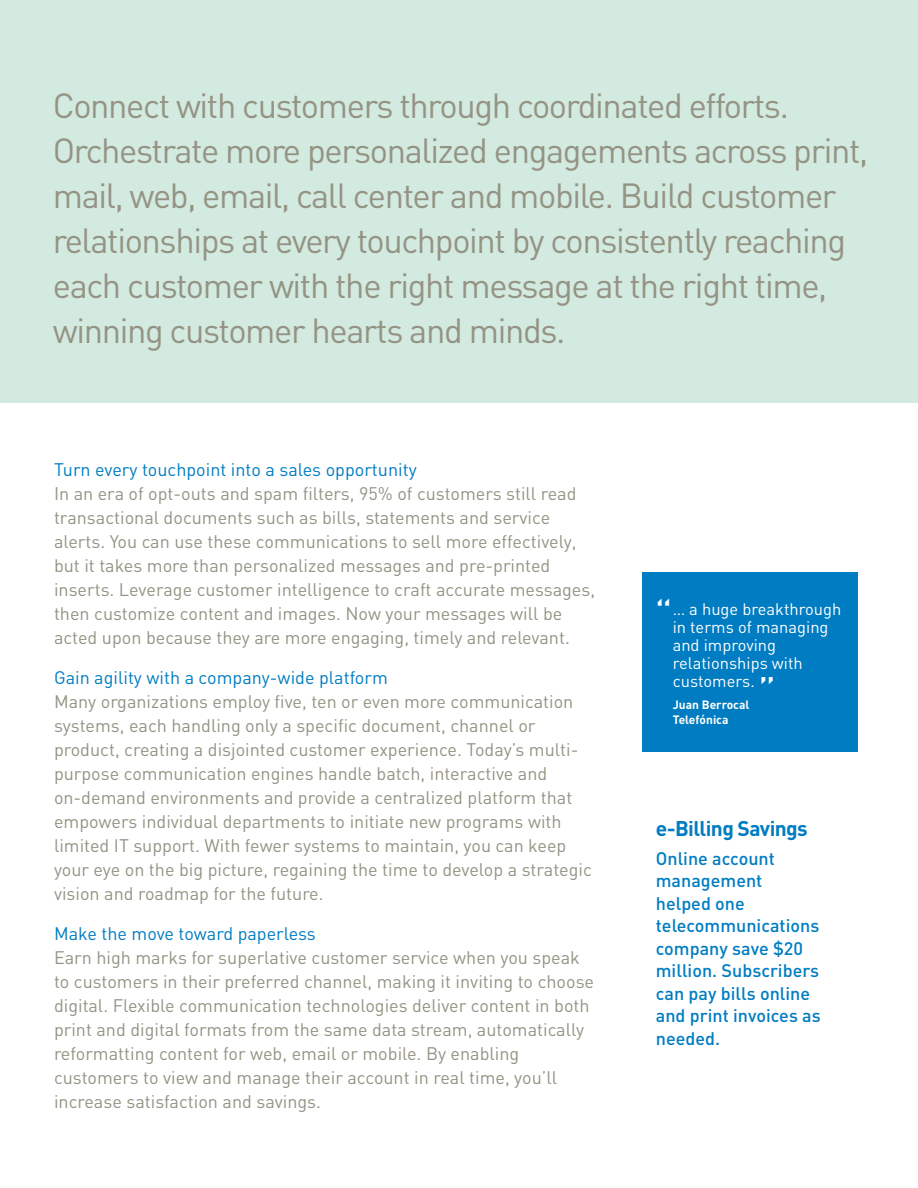
<style>
.page{position:relative;width:918px;height:1188px;background:#fff}
.page>*{position:absolute;margin:0;border:0;box-sizing:border-box;transform-origin:0 0}
.t1{font:43.5px "DIN";color:#fff}
.t2{font:34.5px/45px "DIN";letter-spacing:-.04em;color:#959383}
.t3{font:700 21px "DIN";letter-spacing:-.03em;color:#007cc2}
.t4{font:18px/24px "DIN";color:#959383}
.t5{font:500 18px/22.5px "DIN";color:#007cc2}
.t6{font:18px "DIN";color:#007cc2}
.t7{font:16.5px/18px "DIN";color:#fff}
.t8{font:700 12px/15px "DIN";color:#fff}
</style>
<div class="page">
<div style="left:0;top:0;width:918px;height:403px;background:#d2eae0"></div>
<div style="left:642px;top:572px;width:216px;height:180px;background:#007cc2"></div>
<p class="t2" style="left:53px;top:82px;width:817px">Connect with customers through coordinated efforts.<br>Orchestrate more personalized engagements across print, mail, web, email, call center and mobile. Build customer relationships at every touchpoint by consistently reaching each customer with the right message at the right time, winning customer hearts and minds.</p>
<p class="t6" style="left:54px;top:458px;width:364px">Turn every touchpoint into a sales opportunity</p>
<p class="t4" style="left:54px;top:481px;width:543px">In an era of opt-outs and spam filters, 95% of customers still read transactional documents such as bills, statements and service alerts. You can use these communications to sell more effectively, but it takes more than personalized messages and pre-printed inserts. Leverage customer intelligence to craft accurate messages, then customize content and images. Now your messages will be acted upon because they are more engaging, timely and relevant.</p>
<p class="t6" style="left:54px;top:666px;width:335px">Gain agility with a company-wide platform</p>
<p class="t4" style="left:54px;top:689px;width:539px">Many organizations employ five, ten or even more communication systems, each handling only a specific document, channel or product, creating a disjointed customer experience. Today’s multi&shy;purpose communication engines handle batch, interactive and on-demand environments and provide a centralized platform that empowers individual departments to initiate new programs with limited IT support. With fewer systems to maintain, you can keep your eye on the big picture, regaining the time to develop a strategic vision and roadmap for the future.</p>
<p class="t6" style="left:54px;top:922px;width:263px">Make the move toward paperless</p>
<p class="t4" style="left:54px;top:945px;width:542px">Earn high marks for superlative customer service when you speak to customers in their preferred channel, making it inviting to choose digital. Flexible communication technologies deliver content in both print and digital formats from the same data stream, automatically reformatting content for web, email or mobile. By enabling customers to view and manage their account in real time, you’ll increase satisfaction and savings.</p>
<h1 class="t1" style="left:654px;top:590px;width:20px">“</h1>
<p class="t7" style="left:673px;top:600px;width:170px">… a huge breakthrough in terms of managing and improving relationships with customers.</p>
<p class="t8" style="left:673px;top:697px;width:78px">Juan Berrocal<br>Telefónica</p>
<h1 class="t1" style="left:758px;top:666px;width:20px">”</h1>
<p class="t3" style="left:656px;top:814px;width:153px">e-Billing Savings</p>
<p class="t5" style="left:656px;top:846px;width:166px">Online account management helped one telecommunications company save $20 million. Subscribers can pay bills online and print invoices as needed.</p>
</div>
